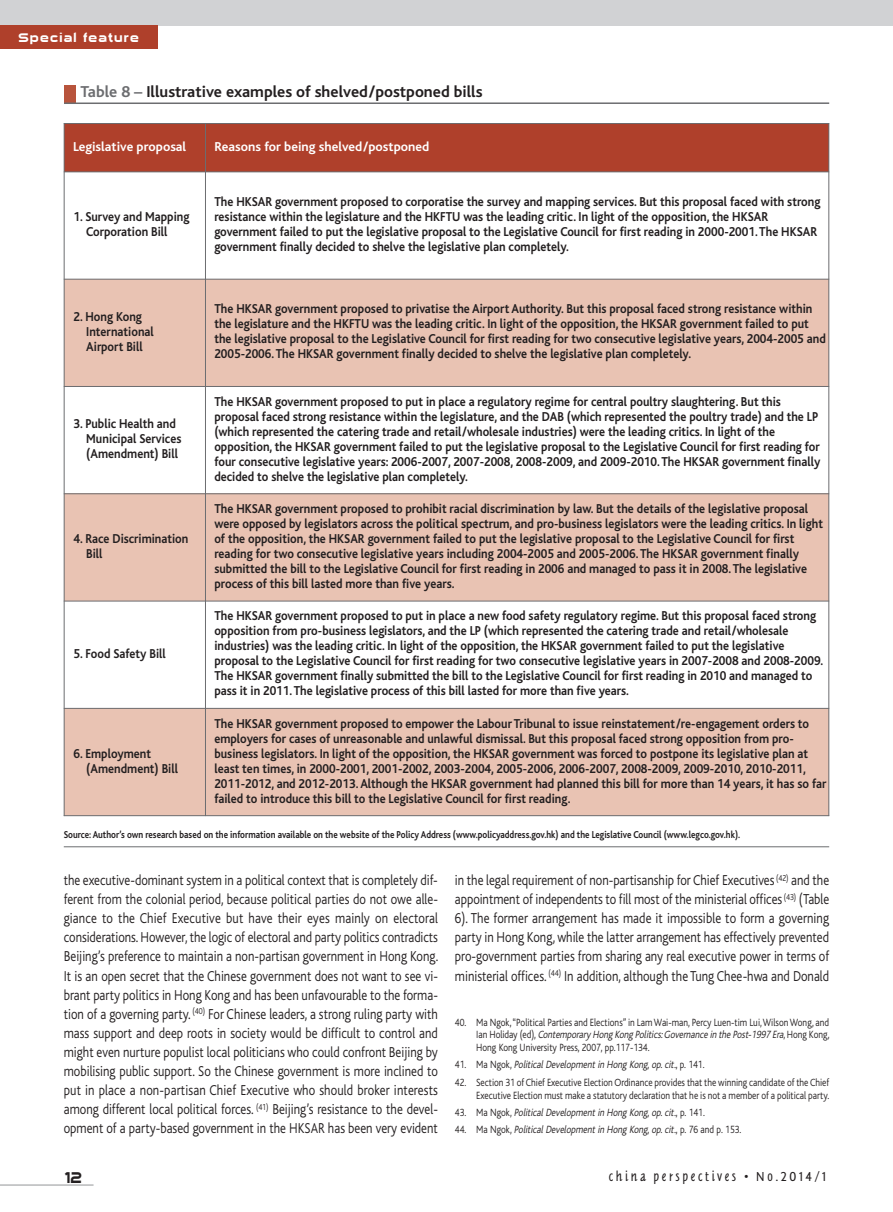
<style>
.page{position:relative;width:893px;height:1212px;background:#fff}
.page>*{position:absolute;margin:0;border:0;box-sizing:border-box;transform-origin:0 0}
.t1{font:700 16.5px "Bliss";color:#231f20}
.t2{font:300 15px/19px "Bliss";color:#231f20;text-align:justify;scale:.85 1}
.t3{font:15px "Sui Generis Deluxe";color:#231f20;scale:.9 1}
.t4{font:700 13.5px/15px "Bliss";color:#231f20;scale:.9 1}
.t5{font:700 13.5px "Bliss";color:#fff}
.t6{font:13.5px "Tannhauser Plain";letter-spacing:.2em;color:#231f20}
.t7{font:12px "Sui Generis Deluxe";letter-spacing:.1em;color:#fff}
.t8{font:300 10.95px/12.9px "Bliss";letter-spacing:-.005em;color:#231f20;text-align:justify;scale:.85 1}
.t9{font:italic 300 10.95px/17.1px "Bliss";color:#231f20;scale:.85 1}
.t10{font:700 10.5px "Bliss";color:#231f20;scale:.85 1}
.s1{color:#6c6d70}
.s2{font-style:italic}
.s3{font-style:normal}
</style>
<div class="page">
<div style="left:0;top:0;width:893px;height:26px;background:#d1d2d4"></div>
<hr style="left:0;top:1185px;width:94px;height:1px;background:#939598">
<div style="left:0;top:25px;width:157px;height:23px;background:#af402b"></div>
<div style="left:64px;top:123px;width:141px;height:49px;background:#af402b"></div>
<div style="left:205px;top:123px;width:624px;height:49px;background:#af402b"></div>
<div style="left:64px;top:279px;width:141px;height:107px;background:#e9c3b3"></div>
<div style="left:205px;top:279px;width:624px;height:107px;background:#e9c3b3"></div>
<div style="left:64px;top:494px;width:141px;height:107px;background:#e9c3b3"></div>
<div style="left:205px;top:494px;width:624px;height:107px;background:#e9c3b3"></div>
<div style="left:64px;top:708px;width:141px;height:108px;background:#e9c3b3"></div>
<div style="left:205px;top:708px;width:624px;height:108px;background:#e9c3b3"></div>
<hr style="left:64px;top:123px;width:1px;height:693px;background:#6c6d70">
<hr style="left:205px;top:123px;width:1px;height:693px;background:#6c6d70">
<hr style="left:828px;top:123px;width:1px;height:693px;background:#6c6d70">
<hr style="left:64px;top:123px;width:765px;height:1px;background:#6c6d70">
<hr style="left:64px;top:171px;width:765px;height:1px;background:#6c6d70">
<hr style="left:64px;top:279px;width:765px;height:1px;background:#6c6d70">
<hr style="left:64px;top:386px;width:765px;height:1px;background:#6c6d70">
<hr style="left:64px;top:493px;width:765px;height:1px;background:#6c6d70">
<hr style="left:64px;top:601px;width:765px;height:1px;background:#6c6d70">
<hr style="left:64px;top:708px;width:765px;height:1px;background:#6c6d70">
<hr style="left:64px;top:815px;width:765px;height:1px;background:#6c6d70">
<hr style="left:64px;top:846px;width:765px;height:1px;background:#6c6d70">
<div style="left:64px;top:85px;width:12px;height:18px;background:#b8543c"></div>
<hr style="left:64px;top:102px;width:765px;height:2px;background:#6c6d70">
<p class="t7" style="left:19px;top:32px;width:122px">Special feature</p>
<p class="t1" style="left:81px;top:85px;width:404px"><span class="s1">Table 8 –</span> Illustrative examples of shelved/postponed bills</p>
<p class="t5" style="left:73px;top:141px;width:115px">Legislative proposal</p>
<p class="t5" style="left:214px;top:141px;width:217px">Reasons for being shelved/postponed</p>
<p class="t4" style="left:86px;top:210px;width:116px;text-indent:-13px">1. Survey and Mapping<br>Corporation Bill</p>
<p class="t4" style="left:214px;top:195px;width:675px">The HKSAR government proposed to corporatise the survey and mapping services. But this proposal faced with strong resistance within the legislature and the HKFTU was the leading critic. In light of the opposition, the HKSAR government failed to put the legislative proposal to the Legislative Council for first reading in 2000-2001.The HKSAR government finally decided to shelve the legislative plan completely.</p>
<p class="t4" style="left:86px;top:310px;width:77px;text-indent:-13px">2. Hong Kong<br>International<br>Airport Bill</p>
<p class="t4" style="left:214px;top:303px;width:681px">The HKSAR government proposed to privatise the Airport Authority. But this proposal faced strong resistance within the legislature and the HKFTU was the leading critic. In light of the opposition, the HKSAR government failed to put the legislative proposal to the Legislative Council for first reading for two consecutive legislative years, 2004-2005 and 2005-2006.The HKSAR government finally decided to shelve the legislative plan completely.</p>
<p class="t4" style="left:86px;top:418px;width:107px;text-indent:-13px">3. Public Health and<br>Municipal Services (Amendment) Bill</p>
<p class="t4" style="left:86px;top:532px;width:115px;text-indent:-13px">4. Race Discrimination<br>Bill</p>
<p class="t4" style="left:74px;top:647px;width:104px">5. Food Safety Bill</p>
<p class="t4" style="left:214px;top:395px;width:675px">The HKSAR government proposed to put in place a regulatory regime for central poultry slaughtering. But this proposal faced strong resistance within the legislature, and the DAB (which represented the poultry trade) and the LP (which represented the catering trade and retail/wholesale industries) were the leading critics. In light of the opposition, the HKSAR government failed to put the legislative proposal to the Legislative Council for first reading for four consecutive legislative years: 2006-2007, 2007-2008, 2008-2009, and 2009-2010.The HKSAR government finally decided to shelve the legislative plan completely.</p>
<p class="t4" style="left:214px;top:502px;width:678px">The HKSAR government proposed to prohibit racial discrimination by law. But the details of the legislative proposal were opposed by legislators across the political spectrum, and pro-business legislators were the leading critics. In light of the opposition, the HKSAR government failed to put the legislative proposal to the Legislative Council for first reading for two consecutive legislative years including 2004-2005 and 2005-2006.The HKSAR government finally submitted the bill to the Legislative Council for first reading in 2006 and managed to pass it in 2008.The legislative process of this bill lasted more than five years.</p>
<p class="t4" style="left:214px;top:610px;width:678px">The HKSAR government proposed to put in place a new food safety regulatory regime. But this proposal faced strong opposition from pro-business legislators, and the LP (which represented the catering trade and retail/wholesale industries) was the leading critic. In light of the opposition, the HKSAR government failed to put the legislative proposal to the Legislative Council for first reading for two consecutive legislative years in 2007-2008 and 2008-2009.<br>The HKSAR government finally submitted the bill to the Legislative Council for first reading in 2010 and managed to pass it in 2011.The legislative process of this bill lasted for more than five years.</p>
<p class="t4" style="left:214px;top:717px;width:682px">The HKSAR government proposed to empower the Labour Tribunal to issue reinstatement/re-engagement orders to employers for cases of unreasonable and unlawful dismissal. But this proposal faced strong opposition from pro&shy;business legislators. In light of the opposition, the HKSAR government was forced to postpone its legislative plan at least ten times, in 2000-2001, 2001-2002, 2003-2004, 2005-2006, 2006-2007, 2008-2009, 2009-2010, 2010-2011, 2011-2012, and 2012-2013.Although the HKSAR government had planned this bill for more than 14 years, it has so far failed to introduce this bill to the Legislative Council for first reading.</p>
<p class="t10" style="left:64px;top:830px;width:797px">Source:Author’s own research based on the information available on the website of the Policy Address (www.policyaddress.gov.hk) and the Legislative Council (www.legco.gov.hk).</p>
<p class="t4" style="left:86px;top:747px;width:103px;text-indent:-13px">6. Employment (Amendment) Bill</p>
<p class="t2" style="left:64px;top:872px;width:442px">the executive-dominant system in a political context that is completely dif&shy;ferent from the colonial period, because political parties do not owe alle&shy;giance to the Chief Executive but have their eyes mainly on electoral considerations. However, the logic of electoral and party politics contradicts Beijing’s preference to maintain a non-partisan government in Hong Kong.<br>It is an open secret that the Chinese government does not want to see vi&shy;brant party politics in Hong Kong and has been unfavourable to the forma&shy;tion of a governing party. <sup>(40)</sup> For Chinese leaders, a strong ruling party with mass support and deep roots in society would be difficult to control and might even nurture populist local politicians who could confront Beijing by mobilising public support. So the Chinese government is more inclined to put in place a non-partisan Chief Executive who should broker interests among different local political forces. <sup>(41)</sup> Beijing’s resistance to the devel&shy;opment of a party-based government in the HKSAR has been very evident</p>
<p class="t2" style="left:455px;top:872px;width:442px">in the legal requirement of non-partisanship for Chief Executives <sup>(42)</sup> and the appointment of independents to fill most of the ministerial offices <sup>(43)</sup> (Table 6). The former arrangement has made it impossible to form a governing party in Hong Kong, while the latter arrangement has effectively prevented pro-government parties from sharing any real executive power in terms of ministerial offices. <sup>(44)</sup> In addition, although the Tung Chee-hwa and Donald</p>
<p class="t3" style="left:65px;top:1171px;width:20px">12</p>
<p class="t6" style="left:609px;top:1170px;width:219px">china perspectives • No.2014/1</p>
<p class="t8" style="left:476px;top:1016px;width:417px;text-indent:-21px">40. Ma Ngok,“Political Parties and Elections” in LamWai-man, Percy Luen-tim Lui,WilsonWong, and I a n H o l i d ay ( e d ) , <span class="s2">Contemporary Hong Kong Politics:Governance in the Post-1997 Era</span>, H o n g Ko n g , Hong Kong University Press, 2007, pp.117-134.</p>
<p class="t9" style="left:455px;top:1057px;width:295px"><span class="s3">4 1 . M a N go k ,</span> Political Development in Hong Kong<span class="s3">,</span> op. cit.<span class="s3">, p . 1 4 1 .</span></p>
<p class="t8" style="left:455px;top:1076px;width:442px;text-align:right">42. Section 31 of Chief Executive Election Ordinance provides that the winning candidate of the Chief<br>Executive Election must make a statutory declaration that he is not a member of a political party.</p>
<p class="t9" style="left:455px;top:1104px;width:339px"><span class="s3">4 3 . M a N go k ,</span> Political Development in Hong Kong<span class="s3">,</span> op. cit.<span class="s3">, p . 1 4 1 .<br>4 4 . M a N go k,</span> Political Development in Hong Kong<span class="s3">,</span> op. cit.<span class="s3">, p . 7 6 a n d p . 1 5 3 .</span></p>
</div>
